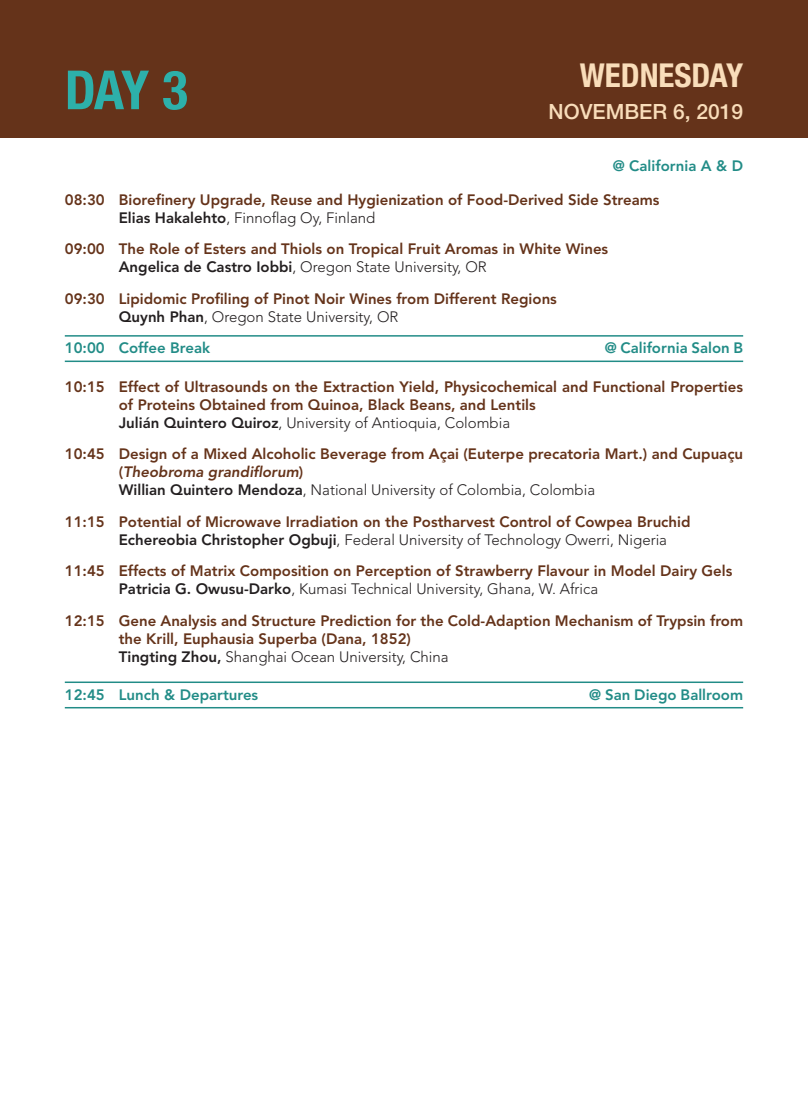
<style>
.page{position:relative;width:808px;height:1106px;background:#fff}
.page>*{position:absolute;margin:0;border:0;box-sizing:border-box;transform-origin:0 0}
.t1{font:700 condensed 54px "Helvetica Neue LT Std";color:#2db0aa}
.t2{font:700 condensed 33px "Helvetica Neue LT Std";color:#f9ddba}
.t3{font:500 21px "Helvetica Neue LT Std";color:#f9ddba}
.t4{font:800 15px/18px "Avenir LT Std";color:#65331a}
.t5{font:300 15px "Avenir LT Std";color:#231f20}
.t6{font:800 15px "Avenir LT Std";color:#228c87}
.s1{font-weight:800}
.s2{font-style:italic}
</style>
<div class="page">
<hr style="left:65px;top:335px;width:678px;height:2px;background:#228c87">
<hr style="left:65px;top:361px;width:678px;height:1px;background:#228c87">
<hr style="left:65px;top:681px;width:678px;height:2px;background:#228c87">
<hr style="left:65px;top:707px;width:678px;height:1px;background:#228c87">
<div style="left:0;top:0;width:808px;height:138px;background:#65331a"></div>
<p class="t1" style="left:65px;top:57px;width:125px">DAY 3</p>
<p class="t2" style="left:580px;top:56px;width:165px">WEDNESDAY</p>
<p class="t3" style="left:548px;top:99px;width:196px">NOVEMBER 6, 2019</p>
<p class="t6" style="left:613px;top:157px;width:132px">@ California A &amp; D</p>
<p class="t4" style="left:65px;top:191px;width:596px">08:30 Biorefinery Upgrade, Reuse and Hygienization of Food-Derived Side Streams</p>
<p class="t5" style="left:119px;top:209px;width:258px"><span class="s1">Elias Hakalehto</span>, Finnoflag Oy, Finland</p>
<p class="t4" style="left:65px;top:240px;width:545px">09:00 The Role of Esters and Thiols on Tropical Fruit Aromas in White Wines</p>
<p class="t5" style="left:119px;top:258px;width:369px"><span class="s1">Angelica de Castro Iobbi</span>, Oregon State University, OR</p>
<p class="t4" style="left:65px;top:290px;width:494px">09:30 Lipidomic Profiling of Pinot Noir Wines from Different Regions</p>
<p class="t5" style="left:119px;top:308px;width:281px"><span class="s1">Quynh Phan</span>, Oregon State University, OR</p>
<p class="t6" style="left:65px;top:339px;width:147px">10:00 Coffee Break</p>
<p class="t6" style="left:605px;top:339px;width:140px">@ California Salon B</p>
<p class="t4" style="left:119px;top:377px;width:626px;text-indent:-54px">10:15 Effect of Ultrasounds on the Extraction Yield, Physicochemical and Functional Properties of Proteins Obtained from Quinoa, Black Beans, and Lentils</p>
<p class="t5" style="left:119px;top:414px;width:393px"><span class="s1">Julián Quintero Quiroz</span>, University of Antioquia, Colombia</p>
<p class="t4" style="left:119px;top:445px;width:626px;text-indent:-54px">10:45 Design of a Mixed Alcoholic Beverage from Açai (Euterpe precatoria Mart.) and Cupuaçu (<span class="s2">Theobroma grandiflorum</span>)</p>
<p class="t5" style="left:119px;top:481px;width:478px"><span class="s1">Willian Quintero Mendoza</span>, National University of Colombia, Colombia</p>
<p class="t4" style="left:65px;top:512px;width:627px">11:15 Potential of Microwave Irradiation on the Postharvest Control of Cowpea Bruchid</p>
<p class="t5" style="left:119px;top:531px;width:550px"><span class="s1">Echereobia Christopher Ogbuji</span>, Federal University of Technology Owerri, Nigeria</p>
<p class="t4" style="left:65px;top:562px;width:669px">11:45 Effects of Matrix Composition on Perception of Strawberry Flavour in Model Dairy Gels</p>
<p class="t5" style="left:119px;top:580px;width:481px"><span class="s1">Patricia G. Owusu-Darko</span>, Kumasi Technical University, Ghana, W. Africa</p>
<p class="t4" style="left:119px;top:611px;width:626px;text-indent:-54px">12:15 Gene Analysis and Structure Prediction for the Cold-Adaption Mechanism of Trypsin from the Krill, Euphausia Superba (Dana, 1852)</p>
<p class="t5" style="left:119px;top:648px;width:331px"><span class="s1">Tingting Zhou,</span> Shanghai Ocean University, China</p>
<p class="t6" style="left:65px;top:686px;width:195px">12:45 Lunch &amp; Departures</p>
<p class="t6" style="left:589px;top:686px;width:155px">@ San Diego Ballroom</p>
</div>
